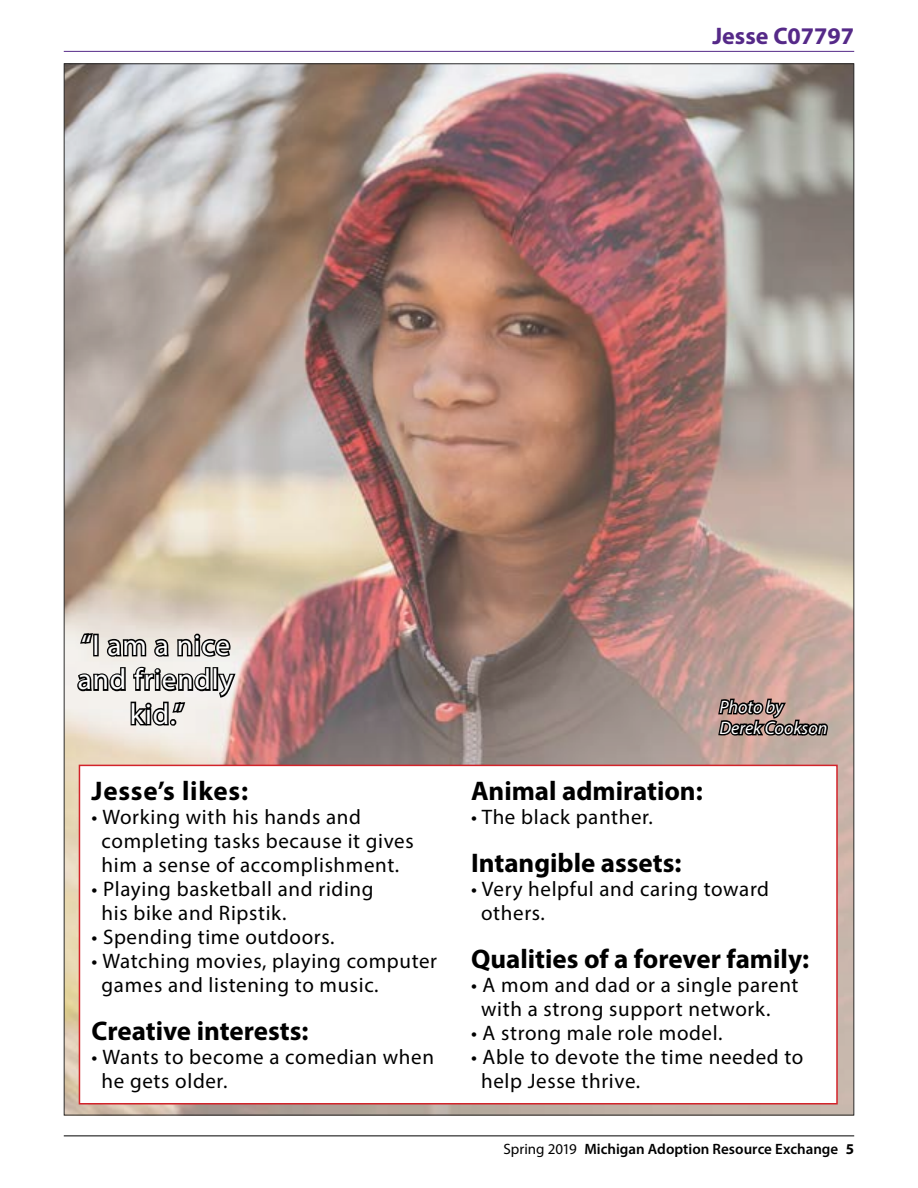
<style>
.page{position:relative;width:918px;height:1188px;background:#fff}
.page>*{position:absolute;margin:0;border:0;box-sizing:border-box;transform-origin:0 0}
.t1{font:29.25px/34.5px "Myriad Pro";letter-spacing:.03em;color:#fff;text-align:center}
.t2{font:700 27px "Myriad Pro";color:#000}
.t3{font:700 27px "Myriad Pro";letter-spacing:.03em;color:#000}
.t4{font:700 24px "Myriad Pro";color:#552988}
.t5{font:21px/24px "Myriad Pro";letter-spacing:.03em;color:#000}
.t6{font:italic 18px/21px "Myriad Pro";color:#fff}
.t7{font:600 15px "Myriad Pro";color:#000}
.s1{font-weight:400}
.s2{font-weight:700}
</style>
<div class="page">
<hr style="left:64px;top:1136px;width:790px;height:1px;background:#000">
<hr style="left:64px;top:51px;width:790px;height:1px;background:#552988">
<img style="left:66px;top:65px;width:786px;height:1048px">
<svg style="left:717px;top:697px;width:113px;height:58px"></svg>
<svg style="left:76px;top:558px;width:162px;height:217px"></svg>
<div style="left:79px;top:765px;width:759px;height:340px;background:#fff;border:2px solid #d2232a"></div>
<p class="t4" style="left:712px;top:20px;width:143px">Jesse C07797</p>
<h1 class="t1" style="left:78px;top:627px;width:157px">“I am a nice and friendly kid.”</h1>
<p class="t3" style="left:91px;top:773px;width:158px">Jesse’s likes:</p>
<p class="t5" style="left:102px;top:805px;width:314px;text-indent:-10px">• Working with his hands and completing tasks because it gives him a sense of accomplishment.</p>
<p class="t5" style="left:102px;top:877px;width:273px;text-indent:-10px">• Playing basketball and riding his bike and Ripstik.</p>
<p class="t5" style="left:91px;top:925px;width:245px">• Spending time outdoors.</p>
<p class="t5" style="left:102px;top:949px;width:337px;text-indent:-10px">• Watching movies, playing computer games and listening to music.</p>
<p class="t2" style="left:91px;top:1013px;width:218px">Creative interests:</p>
<p class="t5" style="left:102px;top:1045px;width:334px;text-indent:-10px">• Wants to become a comedian when he gets older.</p>
<p class="t6" style="left:719px;top:696px;width:109px">Photo by<br>Derek Cookson</p>
<p class="t2" style="left:471px;top:773px;width:233px">Animal admiration:</p>
<p class="t5" style="left:471px;top:805px;width:184px">• The black panther.</p>
<p class="t2" style="left:471px;top:845px;width:212px">Intangible assets:</p>
<p class="t5" style="left:481px;top:877px;width:289px;text-indent:-10px">• Very helpful and caring toward others.</p>
<p class="t2" style="left:471px;top:941px;width:340px">Qualities of a forever family:</p>
<p class="t5" style="left:481px;top:973px;width:319px;text-indent:-10px">• A mom and dad or a single parent with a strong support network.</p>
<p class="t5" style="left:471px;top:1021px;width:253px">• A strong male role model.</p>
<p class="t5" style="left:481px;top:1045px;width:324px;text-indent:-10px">• Able to devote the time needed to help Jesse thrive.</p>
<p class="t7" style="left:504px;top:1140px;width:352px"><span class="s1">Spring 2019</span> Michigan Adoption Resource Exchange <span class="s2">5</span></p>
</div>
